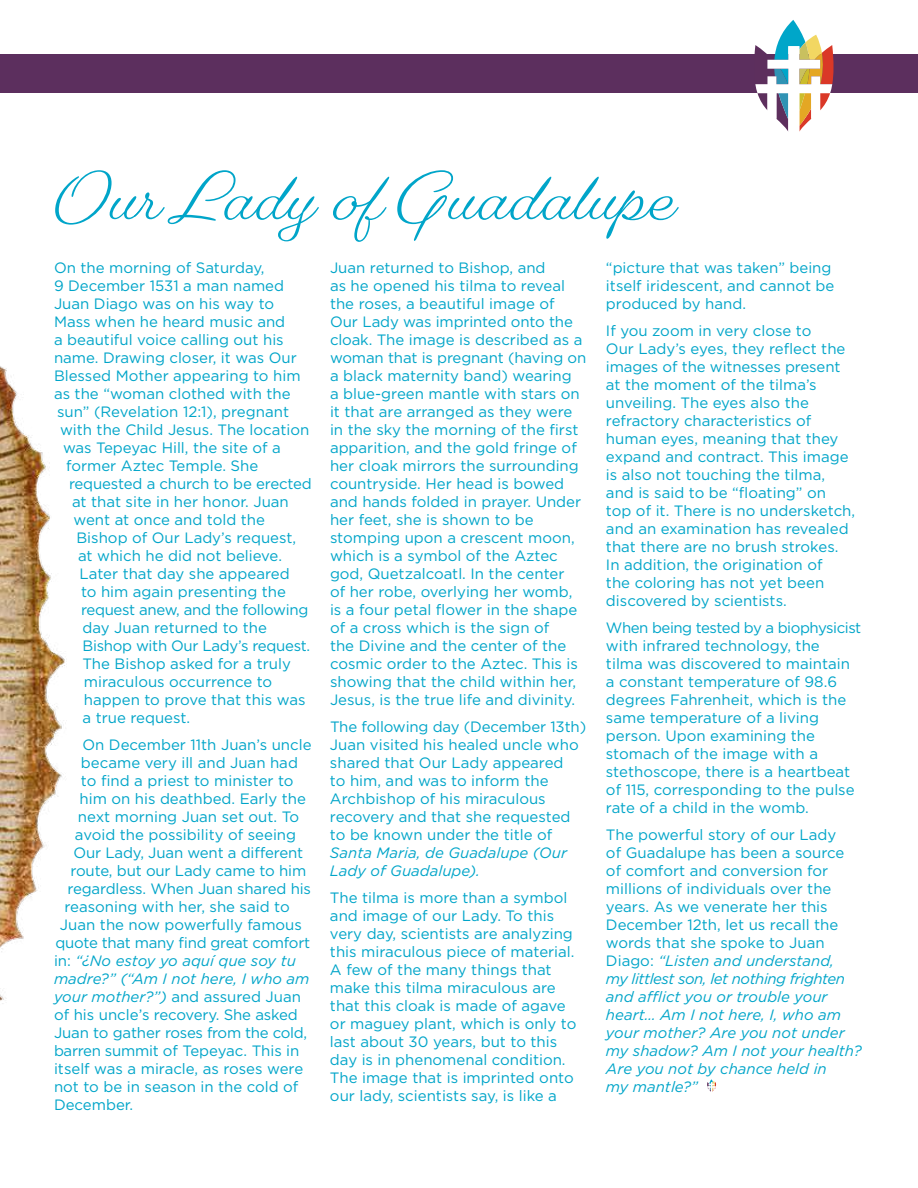
<style>
.page{position:relative;width:918px;height:1188px;background:#fff}
.page>*{position:absolute;margin:0;border:0;box-sizing:border-box;transform-origin:0 0}
.t1{font:500 64.5px "Gautreaux";color:#00a5c9}
.t2{font:15px/18px "Gotham";color:#00a5c9}
.t3{font:italic 15px/18px "Gotham";color:#00a5c9}
.t4{font:15px "Gotham";letter-spacing:-.02em;color:#00a5c9}
.s1{font-style:normal}
.s2{font-style:italic}
</style>
<div class="page">
<svg style="left:707px;top:1079px;width:9px;height:13px"></svg>
<div style="left:0;top:54px;width:918px;height:39px;background:#5c2f5e"></div>
<svg style="left:754px;top:20px;width:80px;height:112px"></svg>
<img style="left:0;top:366px;width:65px;height:638px">
<h1 class="t1" style="left:47px;top:159px;width:626px">Our Lady of Guadalupe</h1>
<p class="t2" style="left:54px;top:258px;width:212px">On the morning of Saturday,</p>
<p class="t2" style="left:54px;top:276px;width:232px">9 December 1531 a man named</p>
<p class="t2" style="left:54px;top:294px;width:222px">Juan Diago was on his way to</p>
<p class="t2" style="left:54px;top:312px;width:233px">Mass when he heard music and</p>
<p class="t2" style="left:54px;top:330px;width:231px">a beautiful voice calling out his</p>
<p class="t2" style="left:54px;top:348px;width:244px">name. Drawing closer, it was Our</p>
<p class="t2" style="left:54px;top:366px;width:248px">Blessed Mother appearing to him</p>
<p class="t2" style="left:54px;top:384px;width:238px">as the “woman clothed with the</p>
<p class="t2" style="left:57px;top:402px;width:234px">sun” (Revelation 12:1), pregnant</p>
<p class="t2" style="left:60px;top:420px;width:251px">with the Child Jesus. The location</p>
<p class="t2" style="left:63px;top:438px;width:219px">was Tepeyac Hill, the site of a</p>
<p class="t2" style="left:66px;top:456px;width:194px">former Aztec Temple. She</p>
<p class="t2" style="left:69px;top:474px;width:244px">requested a church to be erected</p>
<p class="t2" style="left:72px;top:492px;width:218px">at that site in her honor. Juan</p>
<p class="t2" style="left:74px;top:510px;width:193px">went at once and told the</p>
<p class="t2" style="left:76px;top:528px;width:221px">Bishop of Our Lady’s request,</p>
<p class="t2" style="left:78px;top:546px;width:206px">at which he did not believe.</p>
<p class="t2" style="left:80px;top:564px;width:212px">Later that day she appeared</p>
<p class="t2" style="left:81px;top:582px;width:207px">to him again presenting the</p>
<p class="t4" style="left:81px;top:600px;width:229px">request anew, and the following</p>
<p class="t2" style="left:82px;top:618px;width:186px">day Juan returned to the</p>
<p class="t4" style="left:82px;top:636px;width:229px">Bishop with Our Lady’s request.</p>
<p class="t2" style="left:82px;top:654px;width:210px">The Bishop asked for a truly</p>
<p class="t2" style="left:84px;top:672px;width:190px">miraculous occurrence to</p>
<p class="t2" style="left:84px;top:690px;width:223px">happen to prove that this was</p>
<p class="t2" style="left:82px;top:708px;width:109px">a true request.</p>
<p class="t2" style="left:82px;top:735px;width:231px">On December 11th Juan’s uncle</p>
<p class="t2" style="left:81px;top:753px;width:218px">became very ill and Juan had</p>
<p class="t2" style="left:81px;top:771px;width:214px">to find a priest to minister to</p>
<p class="t2" style="left:79px;top:789px;width:228px">him on his deathbed. Early the</p>
<p class="t2" style="left:78px;top:807px;width:223px">next morning Juan set out. To</p>
<p class="t2" style="left:75px;top:825px;width:223px">avoid the possibility of seeing</p>
<p class="t2" style="left:73px;top:843px;width:231px">Our Lady, Juan went a different</p>
<p class="t2" style="left:70px;top:861px;width:237px">route, but our Lady came to him</p>
<p class="t2" style="left:67px;top:879px;width:245px">regardless. When Juan shared his</p>
<p class="t2" style="left:64px;top:897px;width:227px">reasoning with her, she said to</p>
<p class="t2" style="left:60px;top:915px;width:244px">Juan the now powerfully famous</p>
<p class="t4" style="left:55px;top:933px;width:256px">quote that many find great comfort</p>
<p class="t3" style="left:54px;top:951px;width:243px"><span class="s1">in:</span> “¿No estoy yo aquí que soy tu</p>
<p class="t3" style="left:54px;top:969px;width:257px">madre?” (“Am I not here, I who am</p>
<p class="t2" style="left:54px;top:987px;width:249px"><span class="s2">your mother?”)</span> and assured Juan</p>
<p class="t2" style="left:54px;top:1005px;width:245px">of his uncle’s recovery. She asked</p>
<p class="t4" style="left:54px;top:1023px;width:255px">Juan to gather roses from the cold,</p>
<p class="t4" style="left:54px;top:1041px;width:247px">barren summit of Tepeyac. This in</p>
<p class="t2" style="left:54px;top:1059px;width:251px">itself was a miracle, as roses were</p>
<p class="t2" style="left:54px;top:1077px;width:246px">not to be in season in the cold of</p>
<p class="t2" style="left:54px;top:1095px;width:81px">December.</p>
<p class="t2" style="left:330px;top:258px;width:258px">Juan returned to Bishop, and<br>as he opened his tilma to reveal the roses, a beautiful image of<br>Our Lady was imprinted onto the cloak. The image is described as a woman that is pregnant (having on a black maternity band) wearing<br>a blue-green mantle with stars on it that are arranged as they were in the sky the morning of the first apparition, and the gold fringe of her cloak mirrors the surrounding countryside. Her head is bowed and hands folded in prayer. Under her feet, she is shown to be stomping upon a crescent moon, which is a symbol of the Aztec god, Quetzalcoatl. In the center<br>of her robe, overlying her womb, is a four petal flower in the shape of a cross which is the sign of<br>the Divine and the center of the cosmic order to the Aztec. This is showing that the child within her,<br>Jesus, is the true life and divinity.</p>
<p class="t2" style="left:330px;top:717px;width:258px">The following day (December 13th)<br>Juan visited his healed uncle who shared that Our Lady appeared<br>to him, and was to inform the<br>Archbishop of his miraculous recovery and that she requested to be known under the title of</p>
<p class="t3" style="left:330px;top:843px;width:239px">Santa Maria, de Guadalupe (Our<br>Lady of Guadalupe).</p>
<p class="t2" style="left:330px;top:888px;width:248px">The tilma is more than a symbol and image of our Lady. To this very day, scientists are analyzing this miraculous piece of material.<br>A few of the many things that make this tilma miraculous are that this cloak is made of agave or maguey plant, which is only to last about 30 years, but to this day is in phenomenal condition.<br>The image that is imprinted onto our lady, scientists say, is like a</p>
<p class="t2" style="left:606px;top:258px;width:230px">“picture that was taken” being itself iridescent, and cannot be produced by hand.</p>
<p class="t2" style="left:606px;top:321px;width:251px">If you zoom in very close to<br>Our Lady’s eyes, they reflect the images of the witnesses present at the moment of the tilma’s unveiling. The eyes also the refractory characteristics of human eyes, meaning that they expand and contract. This image is also not touching the tilma, and is said to be “floating” on top of it. There is no undersketch, and an examination has revealed that there are no brush strokes.<br>In addition, the origination of<br>the coloring has not yet been discovered by scientists.</p>
<p class="t2" style="left:606px;top:618px;width:257px">When being tested by a biophysicist with infrared technology, the<br>tilma was discovered to maintain a constant temperature of 98.6 degrees Fahrenheit, which is the same temperature of a living person. Upon examining the stomach of the image with a stethoscope, there is a heartbeat of 115, corresponding to the pulse rate of a child in the womb.</p>
<p class="t3" style="left:606px;top:825px;width:257px"><span class="s1">The powerful story of our Lady<br>of Guadalupe has been a source of comfort and conversion for millions of individuals over the years. As we venerate her this<br>December 12th, let us recall the words that she spoke to Juan<br>Diago:</span> “Listen and understand,<br>my littlest son, let nothing frighten and afflict you or trouble your heart… Am I not here, I, who am your mother? Are you not under my shadow? Am I not your health?<br>Are you not by chance held in<br>my mantle?”</p>
</div>
